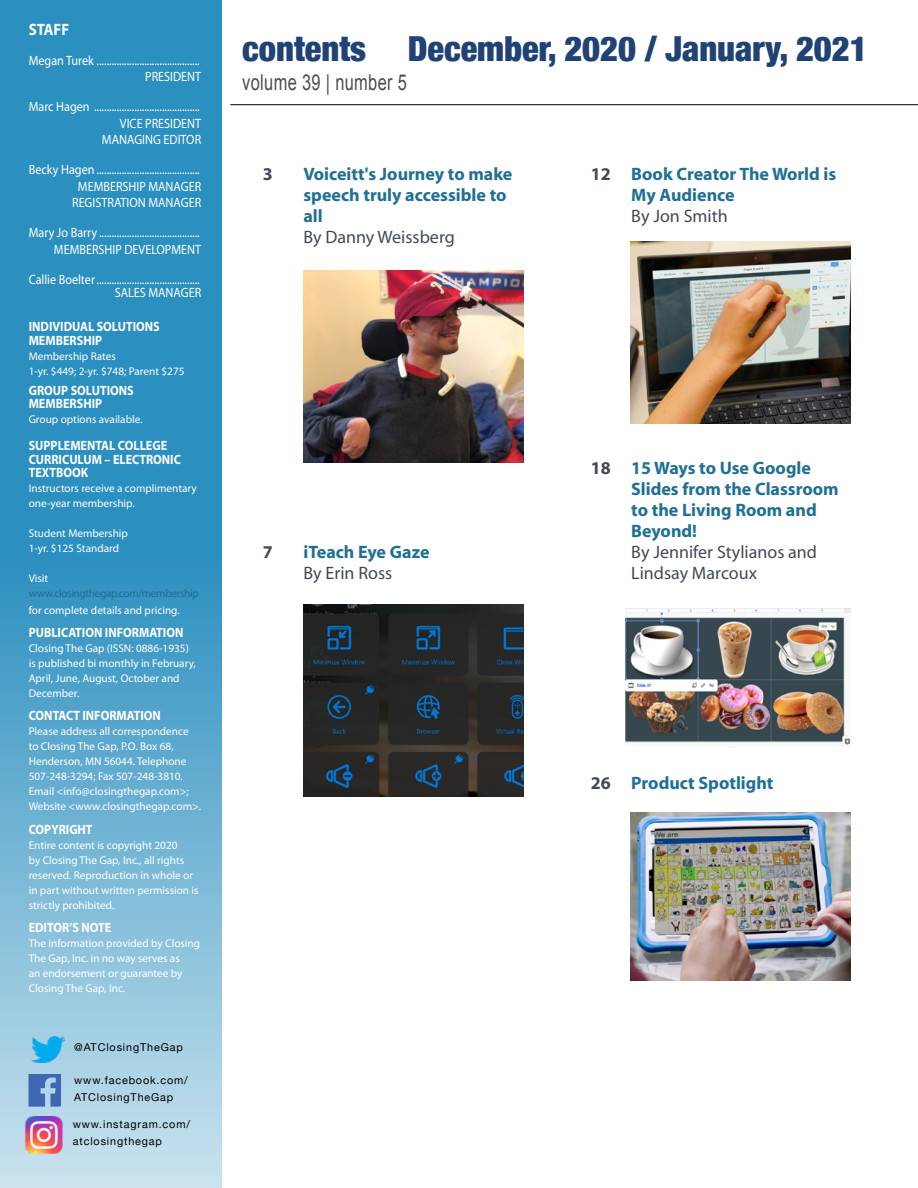
<style>
.page{position:relative;width:918px;height:1188px;background:#fff}
.page>*{position:absolute;margin:0;border:0;box-sizing:border-box;transform-origin:0 0}
.t1{font:900 condensed 34.5px "Helvetica Neue";color:#204275}
.t2{font:21.9px "Arial";letter-spacing:.02em;color:#4d4d4f;scale:.75 1}
.t3{font:700 18px/21px "Myriad";color:#206f94}
.t4{font:18px/21px "Myriad";color:#434a55}
.t5{font:700 18px "Myriad";color:#434a55}
.t6{font:700 16.5px "Myriad";color:#fff;scale:.9 1}
.t7{font:13.5px/16.5px "Myriad";color:#fff;text-align:right;scale:.9 1}
.t8{font:700 13.5px/13.5px "Myriad";color:#fff;scale:.9 1}
.t9{font:11.25px/15px "Myriad Pro";color:#fff}
.t10{font:11.25px "Myriad Pro";letter-spacing:-.03em;color:#206f94}
.t11{font:10.8px/16.5px "Helvetica Neue";letter-spacing:.08em;color:#000}
.s1{color:#434a55}
</style>
<div class="page">
<hr style="left:230px;top:104px;width:688px;height:1px;background:#000">
<svg style="left:0;top:0;width:222px;height:1188px;background:#54a4cb"></svg>
<img style="left:32px;top:1036px;width:32px;height:27px">
<img style="left:28px;top:1074px;width:33px;height:33px">
<img style="left:21px;top:1117px;width:47px;height:38px">
<img style="left:631px;top:241px;width:220px;height:182px">
<img style="left:303px;top:271px;width:220px;height:192px">
<img style="left:303px;top:605px;width:220px;height:192px">
<img style="left:631px;top:813px;width:220px;height:168px">
<img style="left:626px;top:609px;width:225px;height:138px">
<h3 class="t6" style="left:29px;top:21px;width:46px">STAFF</h3>
<p class="t7" style="left:29px;top:53px;width:193px">Megan Turek .........................................<br>PRESIDENT</p>
<p class="t7" style="left:29px;top:99px;width:193px">Marc Hagen ..........................................<br>VICE PRESIDENT<br>MANAGING EDITOR</p>
<p class="t7" style="left:29px;top:162px;width:193px">Becky Hagen .........................................<br>MEMBERSHIP MANAGER<br>REGISTRATION MANAGER</p>
<p class="t7" style="left:29px;top:225px;width:193px">Mary Jo Barry ........................................<br>MEMBERSHIP DEVELOPMENT</p>
<p class="t7" style="left:29px;top:273px;width:193px;line-height:13.5px">Callie Boelter.........................................<br>SALES MANAGER</p>
<p class="t8" style="left:29px;top:320px;width:147px">INDIVIDUAL SOLUTIONS<br>MEMBERSHIP</p>
<p class="t9" style="left:29px;top:348px;width:157px">Membership Rates<br>1-yr. $449; 2-yr. $748; Parent $275</p>
<p class="t8" style="left:29px;top:384px;width:118px">GROUP SOLUTIONS<br>MEMBERSHIP</p>
<p class="t9" style="left:29px;top:412px;width:115px">Group options available.</p>
<p class="t8" style="left:29px;top:440px;width:171px">SUPPLEMENTAL COLLEGE<br>CURRICULUM – ELECTRONIC<br>TEXTBOOK</p>
<p class="t9" style="left:29px;top:481px;width:170px">Instructors receive a complimentary one-year membership.</p>
<p class="t9" style="left:29px;top:526px;width:101px">Student Membership<br>1-yr. $125 Standard</p>
<p class="t9" style="left:29px;top:571px;width:21px">Visit</p>
<p class="t10" style="left:29px;top:587px;width:172px">www.closingthegap.com/membership</p>
<p class="t9" style="left:29px;top:603px;width:153px">for complete details and pricing.</p>
<p class="t8" style="left:29px;top:626px;width:173px">PUBLICATION INFORMATION</p>
<p class="t9" style="left:29px;top:641px;width:169px">Closing The Gap (ISSN: 0886-1935) is published bi monthly in February,<br>April, June, August, October and<br>December.</p>
<p class="t8" style="left:29px;top:710px;width:148px">CONTACT INFORMATION</p>
<p class="t9" style="left:29px;top:724px;width:174px">Please address all correspondence to Closing The Gap, P.O. Box 68, Henderson, MN 56044. Telephone 507-248-3294; Fax 507-248-3810.<br>Email &lt;info@closingthegap.com&gt;; Website &lt;www.closingthegap.com&gt;.</p>
<p class="t8" style="left:29px;top:823px;width:73px">COPYRIGHT</p>
<p class="t9" style="left:29px;top:837px;width:171px">Entire content is copyright 2020<br>by Closing The Gap, Inc., all rights reserved. Reproduction in whole or in part without written permission is strictly prohibited.</p>
<p class="t8" style="left:29px;top:921px;width:93px">EDITOR’S NOTE</p>
<p class="t9" style="left:29px;top:936px;width:173px">The information provided by Closing<br>The Gap, Inc. in no way serves as<br>an endorsement or guarantee by<br>Closing The Gap, Inc.</p>
<p class="t11" style="left:74px;top:1040px;width:110px">@ATClosingTheGap</p>
<p class="t11" style="left:74px;top:1073px;width:115px">www.facebook.com/<br>ATClosingTheGap</p>
<p class="t11" style="left:73px;top:1117px;width:119px">www.instagram.com/ atclosingthegap</p>
<h1 class="t1" style="left:242px;top:21px;width:627px">contents December, 2020 / January, 2021</h1>
<h2 class="t2" style="left:242px;top:68px;width:221px">volume 39 | number 5</h2>
<h3 class="t5" style="left:263px;top:165px;width:11px">3</h3>
<h3 class="t3" style="left:303px;top:164px;width:210px">Voiceitt's Journey to make speech truly accessible to all</h3>
<h3 class="t4" style="left:303px;top:228px;width:153px">By Danny Weissberg</h3>
<h3 class="t3" style="left:631px;top:164px;width:207px;text-indent:-40px"><span class="s1">12</span> Book Creator The World is<br>My Audience</h3>
<h3 class="t4" style="left:631px;top:207px;width:98px">By Jon Smith</h3>
<h3 class="t5" style="left:263px;top:543px;width:11px">7</h3>
<h3 class="t3" style="left:303px;top:542px;width:128px">iTeach Eye Gaze</h3>
<h3 class="t4" style="left:303px;top:564px;width:90px">By Erin Ross</h3>
<h3 class="t3" style="left:631px;top:458px;width:209px;text-indent:-40px"><span class="s1">18</span> 15 Ways to Use Google<br>Slides from the Classroom to the Living Room and<br>Beyond!</h3>
<h3 class="t4" style="left:631px;top:543px;width:187px">By Jennifer Stylianos and<br>Lindsay Marcoux</h3>
<h3 class="t3" style="left:591px;top:773px;width:184px"><span class="s1">26</span> Product Spotlight</h3>
</div>
